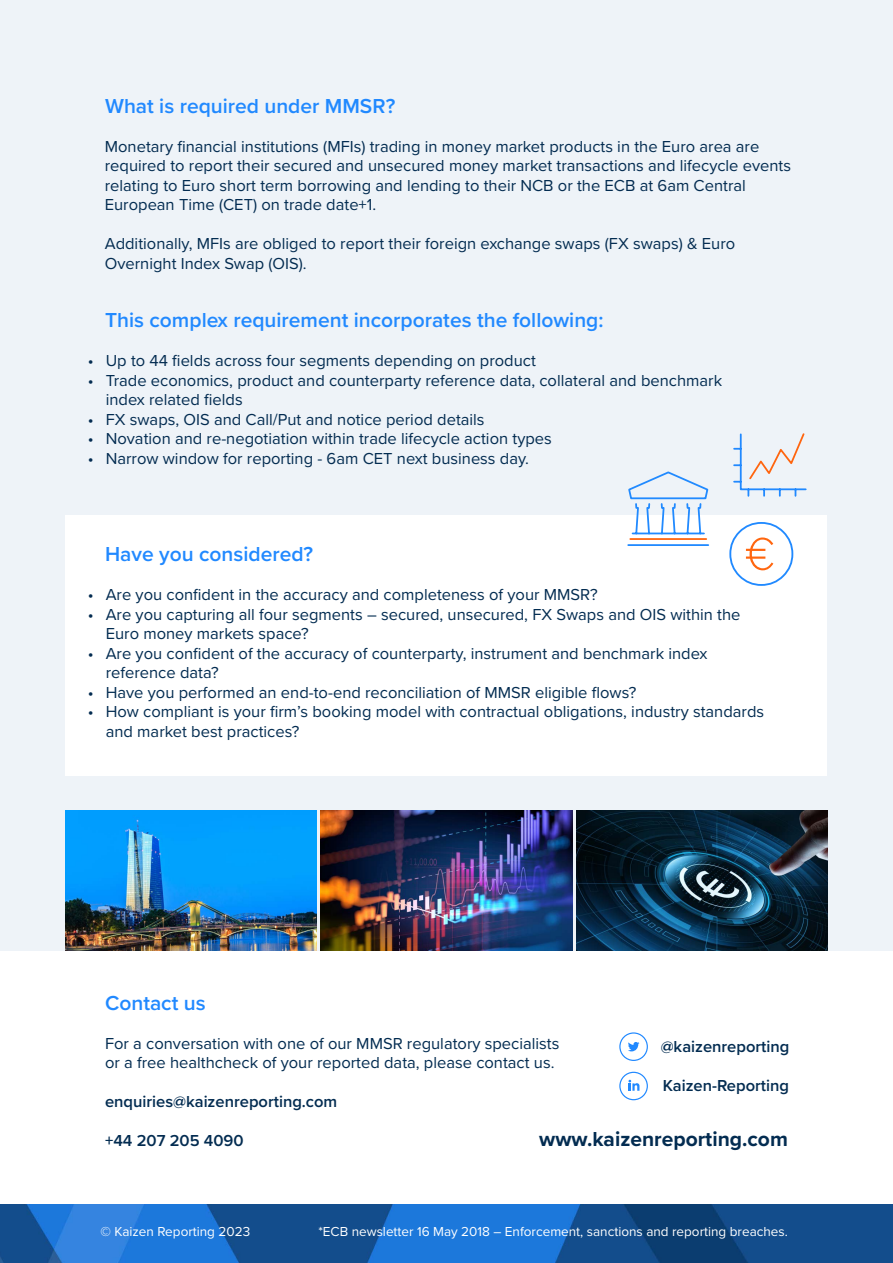
<style>
.page{position:relative;width:893px;height:1263px;background:#fff}
.page>*{position:absolute;margin:0;border:0;box-sizing:border-box;transform-origin:0 0}
.t1{font:600 21px "Proxima Nova";color:#2189ff}
.t2{font:700 21px "Proxima Nova";color:#032c51}
.t3{font:16.5px/19.5px "Proxima Nova";color:#032c51}
.t4{font:600 16.5px "Proxima Nova";color:#032c51}
.t5{font:13.5px "Proxima Nova";color:#fff}
</style>
<div class="page">
<div style="left:0;top:0;width:892px;height:951px;background:#eef3f8"></div>
<img style="left:0;top:1204px;width:892px;height:59px">
<div style="left:66px;top:515px;width:761px;height:261px;background:#fff"></div>
<img style="left:66px;top:811px;width:251px;height:140px">
<img style="left:321px;top:811px;width:251px;height:140px">
<img style="left:576px;top:811px;width:251px;height:140px">
<div style="left:619px;top:1032px;width:29px;height:29px;border:1px solid #2189ff;border-radius:14px"></div>
<svg style="left:628px;top:1042px;width:11px;height:9px"></svg>
<div style="left:619px;top:1072px;width:29px;height:28px;border:1px solid #2189ff;border-radius:14px"></div>
<svg style="left:628px;top:1080px;width:11px;height:11px"></svg>
<svg style="left:628px;top:471px;width:81px;height:64px"></svg>
<hr style="left:630px;top:538px;width:76px;height:2px;background:#ff650f">
<hr style="left:628px;top:544px;width:80px;height:2px;background:#218aff">
<svg style="left:733px;top:433px;width:74px;height:64px"></svg>
<svg style="left:729px;top:522px;width:65px;height:64px"></svg>
<p class="t1" style="left:105px;top:90px;width:292px">What is required under MMSR?</p>
<p class="t3" style="left:105px;top:136px;width:687px">Monetary financial institutions (MFIs) trading in money market products in the Euro area are required to report their secured and unsecured money market transactions and lifecycle events relating to Euro short term borrowing and lending to their NCB or the ECB at 6am Central European Time (CET) on trade date+1.</p>
<p class="t3" style="left:105px;top:233px;width:632px">Additionally, MFIs are obliged to report their foreign exchange swaps (FX swaps) &amp; Euro<br>Overnight Index Swap (OIS).</p>
<p class="t1" style="left:105px;top:304px;width:500px">This complex requirement incorporates the following:</p>
<p class="t3" style="left:88px;top:350px;width:449px">• Up to 44 fields across four segments depending on product</p>
<p class="t3" style="left:106px;top:370px;width:618px;text-indent:-18px">• Trade economics, product and counterparty reference data, collateral and benchmark index related fields</p>
<p class="t3" style="left:88px;top:409px;width:398px">• FX swaps, OIS and Call/Put and notice period details</p>
<p class="t3" style="left:88px;top:428px;width:465px">• Novation and re-negotiation within trade lifecycle action types</p>
<p class="t3" style="left:88px;top:448px;width:443px">• Narrow window for reporting - 6am CET next business day.</p>
<p class="t1" style="left:105px;top:538px;width:210px">Have you considered?</p>
<p class="t3" style="left:88px;top:584px;width:511px">• Are you confident in the accuracy and completeness of your MMSR?</p>
<p class="t3" style="left:106px;top:604px;width:636px;text-indent:-18px">• Are you capturing all four segments – secured, unsecured, FX Swaps and OIS within the<br>Euro money markets space?</p>
<p class="t3" style="left:106px;top:643px;width:603px;text-indent:-18px">• Are you confident of the accuracy of counterparty, instrument and benchmark index reference data?</p>
<p class="t3" style="left:88px;top:682px;width:550px">• Have you performed an end-to-end reconciliation of MMSR eligible flows?</p>
<p class="t3" style="left:106px;top:701px;width:660px;text-indent:-18px">• How compliant is your firm’s booking model with contractual obligations, industry standards and market best practices?</p>
<p class="t1" style="left:105px;top:987px;width:102px">Contact us</p>
<p class="t3" style="left:105px;top:1033px;width:456px">For a conversation with one of our MMSR regulatory specialists or a free healthcheck of your reported data, please contact us.</p>
<p class="t4" style="left:105px;top:1089px;width:234px">enquiries@kaizenreporting.com</p>
<p class="t4" style="left:105px;top:1128px;width:140px">+44 207 205 4090</p>
<p class="t2" style="left:539px;top:1123px;width:250px">www.kaizenreporting.com</p>
<p class="t4" style="left:660px;top:1034px;width:130px">@kaizenreporting</p>
<p class="t4" style="left:662px;top:1073px;width:128px">Kaizen-Reporting</p>
<p class="t5" style="left:100px;top:1222px;width:151px">© Kaizen Reporting 2023</p>
<p class="t5" style="left:318px;top:1222px;width:471px">*ECB newsletter 16 May 2018 – Enforcement, sanctions and reporting breaches.</p>
</div>
